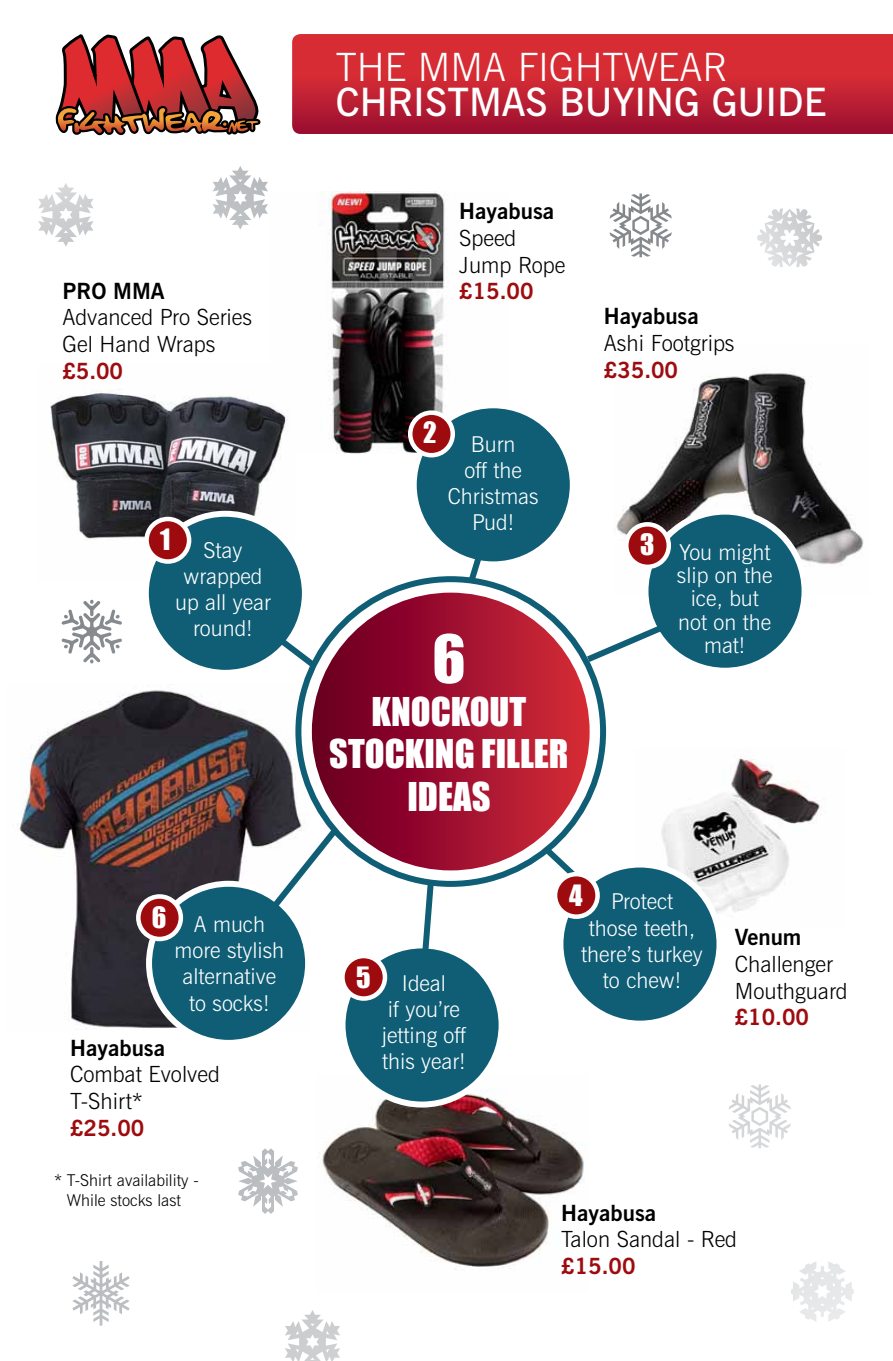
<style>
.page{position:relative;width:893px;height:1361px;background:#fff}
.page>*{position:absolute;margin:0;border:0;box-sizing:border-box;transform-origin:0 0}
.t1{font:61.2px "Impact";color:#fff}
.t2{font:600 39px "News Gothic BT";color:#fff}
.t3{font:300 39px "News Gothic BT";color:#fff}
.t4{font:36.45px/42.8px "Impact";color:#fff;text-align:center}
.t5{font:27px "Impact";color:#fff}
.t6{font:300 22.35px/26.7px "News Gothic BT";color:#000}
.t7{font:700 22.35px "News Gothic BT";color:#000}
.t8{font:700 22.35px "News Gothic BT";color:#9e0b0f}
.t9{font:300 21.9px/26.2px "News Gothic BT";color:#fff;text-align:center}
.t10{font:300 16.35px/19.5px "News Gothic BT";color:#000;text-align:center}
</style>
<div class="page">
<img style="left:318px;top:191px;width:127px;height:262px">
<img style="left:50px;top:389px;width:238px;height:150px">
<img style="left:17px;top:684px;width:293px;height:345px">
<img style="left:661px;top:755px;width:161px;height:158px">
<img style="left:614px;top:373px;width:250px;height:194px">
<img style="left:322px;top:1090px;width:262px;height:180px">
<div style="left:312px;top:592px;width:278px;height:278px;background:linear-gradient(to right,#670022,#d62d3b);border-radius:139px"></div>
<div style="left:146px;top:514px;width:159px;height:159px;background:#0f5e76;border-radius:50%"></div>
<div style="left:143px;top:511px;width:165px;height:165px;border:6px solid #fff;border-radius:50%"></div>
<div style="left:414px;top:405px;width:159px;height:159px;background:#0f5e76;border-radius:50%"></div>
<div style="left:411px;top:402px;width:165px;height:165px;border:6px solid #fff;border-radius:50%"></div>
<div style="left:645px;top:511px;width:159px;height:160px;background:#0f5e76;border-radius:50%"></div>
<div style="left:642px;top:508px;width:165px;height:166px;border:6px solid #fff;border-radius:50%"></div>
<div style="left:560px;top:864px;width:159px;height:159px;background:#0f5e76;border-radius:50%"></div>
<div style="left:557px;top:861px;width:165px;height:165px;border:6px solid #fff;border-radius:50%"></div>
<div style="left:342px;top:945px;width:160px;height:159px;background:#0f5e76;border-radius:50%"></div>
<div style="left:339px;top:942px;width:166px;height:165px;border:6px solid #fff;border-radius:50%"></div>
<div style="left:149px;top:884px;width:159px;height:159px;background:#0f5e76;border-radius:50%"></div>
<div style="left:146px;top:881px;width:165px;height:165px;border:6px solid #fff;border-radius:50%"></div>
<svg style="left:270px;top:630px;width:53px;height:44px"></svg>
<svg style="left:464px;top:555px;width:26px;height:31px"></svg>
<svg style="left:580px;top:617px;width:95px;height:50px"></svg>
<svg style="left:538px;top:841px;width:61px;height:46px"></svg>
<svg style="left:419px;top:877px;width:18px;height:73px"></svg>
<svg style="left:259px;top:821px;width:85px;height:102px"></svg>
<svg style="left:292px;top:34px;width:601px;height:100px;background:#c42332"></svg>
<svg style="left:55px;top:34px;width:206px;height:101px"></svg>
<div style="left:147px;top:519px;width:42px;height:42px;background:#9e0b0f;border-radius:50%"></div>
<div style="left:144px;top:517px;width:47px;height:47px;border:4px solid #fff;border-radius:50%"></div>
<div style="left:410px;top:413px;width:43px;height:42px;background:#9e0b0f;border-radius:50%"></div>
<div style="left:408px;top:410px;width:47px;height:47px;border:4px solid #fff;border-radius:50%"></div>
<svg style="left:626px;top:524px;width:43px;height:43px"></svg>
<div style="left:624px;top:522px;width:47px;height:47px;border:4px solid #fff;border-radius:50%"></div>
<div style="left:555px;top:874px;width:43px;height:42px;background:#9e0b0f;border-radius:50%"></div>
<div style="left:553px;top:872px;width:47px;height:47px;border:4px solid #fff;border-radius:50%"></div>
<div style="left:342px;top:956px;width:43px;height:42px;background:#9e0b0f;border-radius:50%"></div>
<div style="left:340px;top:954px;width:47px;height:47px;border:4px solid #fff;border-radius:50%"></div>
<svg style="left:138px;top:896px;width:43px;height:43px"></svg>
<div style="left:136px;top:894px;width:47px;height:47px;border:4px solid #fff;border-radius:50%"></div>
<svg style="left:757px;top:208px;width:65px;height:59px"></svg>
<svg style="left:729px;top:1084px;width:62px;height:64px"></svg>
<svg style="left:610px;top:193px;width:62px;height:64px"></svg>
<svg style="left:238px;top:1148px;width:60px;height:66px"></svg>
<svg style="left:213px;top:166px;width:55px;height:64px"></svg>
<svg style="left:61px;top:600px;width:61px;height:63px"></svg>
<svg style="left:72px;top:1261px;width:58px;height:64px"></svg>
<svg style="left:791px;top:1261px;width:63px;height:61px"></svg>
<svg style="left:38px;top:183px;width:56px;height:64px"></svg>
<svg style="left:285px;top:1310px;width:55px;height:51px"></svg>
<h2 class="t3" style="left:336px;top:44px;width:393px">THE MMA FIGHTWEAR</h2>
<h2 class="t2" style="left:336px;top:78px;width:492px">CHRISTMAS BUYING GUIDE</h2>
<p class="t7" style="left:459px;top:198px;width:96px">Hayabusa</p>
<p class="t6" style="left:459px;top:224px;width:108px">Speed<br>Jump Rope</p>
<p class="t7" style="left:62px;top:277px;width:69px">PRO MMA</p>
<p class="t8" style="left:459px;top:278px;width:76px">£15.00</p>
<p class="t6" style="left:62px;top:304px;width:191px">Advanced Pro Series<br>Gel Hand Wraps</p>
<p class="t8" style="left:62px;top:357px;width:62px">£5.00</p>
<p class="t5" style="left:160px;top:518px;width:12px">1</p>
<p class="t9" style="left:175px;top:536px;width:97px">Stay wrapped up all year round!</p>
<p class="t5" style="left:423px;top:412px;width:15px">2</p>
<p class="t9" style="left:448px;top:430px;width:92px">Burn<br>off the<br>Christmas<br>Pud!</p>
<h1 class="t1" style="left:432px;top:611px;width:35px">6</h1>
<h3 class="t4" style="left:329px;top:689px;width:241px">KNOCKOUT<br>STOCKING FILLER<br>IDEAS</h3>
<p class="t7" style="left:604px;top:302px;width:96px">Hayabusa</p>
<p class="t6" style="left:604px;top:329px;width:132px">Ashi Footgrips</p>
<p class="t8" style="left:604px;top:356px;width:76px">£35.00</p>
<p class="t5" style="left:640px;top:523px;width:16px">3</p>
<p class="t9" style="left:677px;top:540px;width:97px;line-height:23.2px">You might slip on the ice, but not on the mat!</p>
<p class="t5" style="left:152px;top:896px;width:16px">6</p>
<p class="t9" style="left:175px;top:911px;width:111px">A much more stylish alternative to socks!</p>
<p class="t7" style="left:70px;top:1034px;width:96px">Hayabusa</p>
<p class="t6" style="left:70px;top:1061px;width:151px">Combat Evolved<br>T-Shirt*</p>
<p class="t8" style="left:70px;top:1114px;width:76px">£25.00</p>
<p class="t10" style="left:54px;top:1170px;width:146px">* T-Shirt availability -<br>While stocks last</p>
<p class="t5" style="left:356px;top:956px;width:16px">5</p>
<p class="t5" style="left:569px;top:874px;width:15px">4</p>
<p class="t9" style="left:581px;top:888px;width:123px">Protect<br>those teeth, there’s turkey</p>
<p class="t9" style="left:402px;top:969px;width:46px">Ideal</p>
<p class="t9" style="left:603px;top:967px;width:80px">to chew!</p>
<p class="t9" style="left:382px;top:996px;width:86px;text-align:left">if you’re jetting off this year!</p>
<p class="t7" style="left:735px;top:923px;width:68px">Venum</p>
<p class="t6" style="left:735px;top:950px;width:114px">Challenger<br>Mouthguard</p>
<p class="t8" style="left:735px;top:1003px;width:76px">£10.00</p>
<p class="t7" style="left:561px;top:1199px;width:96px">Hayabusa</p>
<p class="t6" style="left:561px;top:1226px;width:177px">Talon Sandal - Red</p>
<p class="t8" style="left:561px;top:1252px;width:76px">£15.00</p>
</div>
